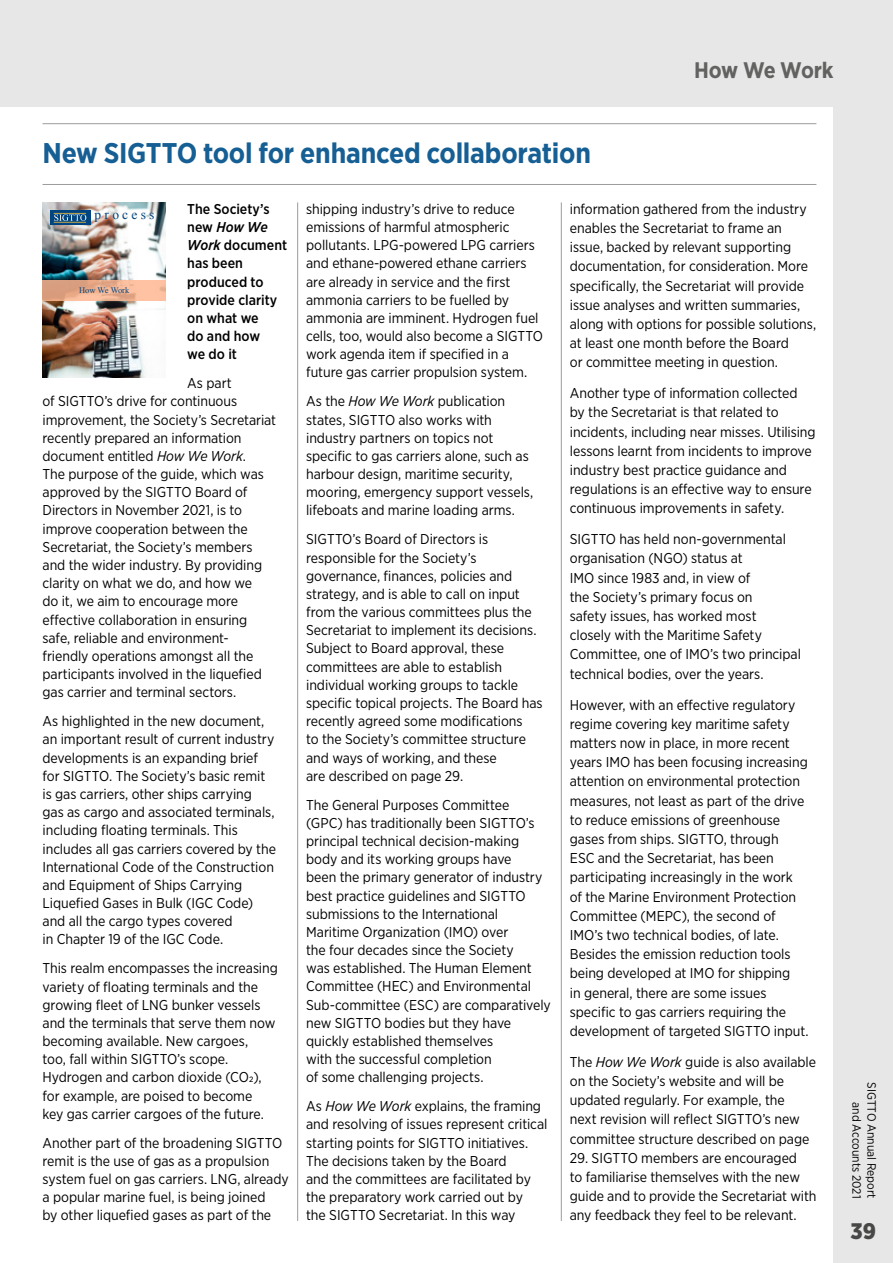
<style>
.page{position:relative;width:893px;height:1263px;background:#fff}
.page>*{position:absolute;margin:0;border:0;box-sizing:border-box;transform-origin:0 0}
.t1{font:700 28.5px "Gotham Narrow";letter-spacing:-.01em;color:#165f94}
.t2{font:700 22.5px "Gotham Narrow";letter-spacing:-.02em;color:#626261}
.t3{font:900 22.5px "Gotham Narrow";color:#484847}
.t4{font:14.25px/18.1px "Gotham Narrow";letter-spacing:-.005em;color:#000}
.t5{font:500 14.25px/18.1px "Gotham Narrow";color:#000}
.t6{font:13.5px "Times New Roman";letter-spacing:.24em;color:#00427b}
.t7{font:12px/15px "Gotham Narrow";color:#000;text-align:right}
.t8{font:8.55px "Times New Roman";color:#00427b}
.s1{font-style:italic}
</style>
<div class="page">
<div style="left:833px;top:106px;width:60px;height:1157px;background:#e8e7e7"></div>
<div style="left:0;top:0;width:893px;height:106px;background:#e8e7e7"></div>
<hr style="left:43px;top:123px;width:773px;height:1px;background:#9c9c9d">
<hr style="left:43px;top:184px;width:773px;height:1px;background:#9c9c9d">
<hr style="left:297px;top:202px;width:1px;height:1019px;background:#9c9c9d">
<hr style="left:561px;top:202px;width:1px;height:1019px;background:#9c9c9d">
<img style="left:43px;top:202px;width:123px;height:175px">
<svg style="left:43px;top:280px;width:123px;height:21px;background:#ecb090"></svg>
<svg style="left:50px;top:210px;width:41px;height:15px"></svg>
<svg style="left:54px;top:214px;width:32px;height:7px"></svg>
<hr style="left:54px;top:213px;width:32px;height:1px;background:#c2a94a">
<hr style="left:54px;top:222px;width:32px;height:1px;background:#c2a94a">
<h2 class="t2" style="left:694px;top:55px;width:141px">How We Work</h2>
<h1 class="t1" style="left:43px;top:135px;width:550px">New SIGTTO tool for enhanced collaboration</h1>
<p class="t5" style="left:187px;top:200px;width:101px">The Society’s new <span class="s1">How We<br>Work</span> document has been produced to provide clarity on what we<br>do and how<br>we do it</p>
<p class="t4" style="left:43px;top:374px;width:235px;text-indent:145px">As part<br>of SIGTTO’s drive for continuous improvement, the Society’s Secretariat recently prepared an information document entitled <span class="s1">How We Work</span>.<br>The purpose of the guide, which was approved by the SIGTTO Board of<br>Directors in November 2021, is to improve cooperation between the<br>Secretariat, the Society’s members and the wider industry. By providing clarity on what we do, and how we<br>do it, we aim to encourage more effective collaboration in ensuring safe, reliable and environment&shy;friendly operations amongst all the participants involved in the liquefied gas carrier and terminal sectors.</p>
<p class="t4" style="left:43px;top:712px;width:235px">As highlighted in the new document, an important result of current industry developments is an expanding brief for SIGTTO. The Society’s basic remit is gas carriers, other ships carrying gas as cargo and associated terminals, including floating terminals. This includes all gas carriers covered by the International Code of the Construction and Equipment of Ships Carrying Liquefied Gases in Bulk (IGC Code) and all the cargo types covered<br>in Chapter 19 of the IGC Code.</p>
<p class="t4" style="left:43px;top:959px;width:237px">This realm encompasses the increasing variety of floating terminals and the growing fleet of LNG bunker vessels and the terminals that serve them now becoming available. New cargoes,<br>too, fall within SIGTTO’s scope.<br>Hydrogen and carbon dioxide (CO2), for example, are poised to become<br>key gas carrier cargoes of the future.</p>
<p class="t4" style="left:43px;top:1133px;width:248px">Another part of the broadening SIGTTO remit is the use of gas as a propulsion system fuel on gas carriers. LNG, already a popular marine fuel, is being joined<br>by other liquefied gases as part of the</p>
<p class="t6" style="left:95px;top:206px;width:61px">process</p>
<p class="t8" style="left:79px;top:285px;width:52px">How We Work</p>
<p class="t4" style="left:306px;top:199px;width:238px">shipping industry’s drive to reduce emissions of harmful atmospheric pollutants. LPG-powered LPG carriers and ethane-powered ethane carriers are already in service and the first ammonia carriers to be fuelled by ammonia are imminent. Hydrogen fuel cells, too, would also become a SIGTTO work agenda item if specified in a future gas carrier propulsion system.</p>
<p class="t4" style="left:306px;top:392px;width:229px">As the <span class="s1">How We Work</span> publication states, SIGTTO also works with industry partners on topics not specific to gas carriers alone, such as harbour design, maritime security, mooring, emergency support vessels, lifeboats and marine loading arms.</p>
<p class="t4" style="left:306px;top:530px;width:238px">SIGTTO’s Board of Directors is responsible for the Society’s governance, finances, policies and strategy, and is able to call on input from the various committees plus the Secretariat to implement its decisions.<br>Subject to Board approval, these committees are able to establish individual working groups to tackle specific topical projects. The Board has recently agreed some modifications<br>to the Society’s committee structure and ways of working, and these<br>are described on page 29.</p>
<p class="t4" style="left:306px;top:795px;width:246px">The General Purposes Committee<br>(GPC) has traditionally been SIGTTO’s principal technical decision-making body and its working groups have<br>been the primary generator of industry best practice guidelines and SIGTTO submissions to the International Maritime Organization (IMO) over<br>the four decades since the Society<br>was established. The Human Element Committee (HEC) and Environmental Sub-committee (ESC) are comparatively new SIGTTO bodies but they have quickly established themselves<br>with the successful completion<br>of some challenging projects.</p>
<p class="t4" style="left:306px;top:1097px;width:243px">As <span class="s1">How We Work</span> explains, the framing and resolving of issues represent critical starting points for SIGTTO initiatives.<br>The decisions taken by the Board<br>and the committees are facilitated by the preparatory work carried out by<br>the SIGTTO Secretariat. In this way</p>
<p class="t4" style="left:570px;top:199px;width:248px;line-height:19.2px">information gathered from the industry enables the Secretariat to frame an issue, backed by relevant supporting documentation, for consideration. More specifically, the Secretariat will provide issue analyses and written summaries, along with options for possible solutions, at least one month before the Board<br>or committee meeting in question.</p>
<p class="t4" style="left:570px;top:383px;width:247px;line-height:19.2px">Another type of information collected by the Secretariat is that related to incidents, including near misses. Utilising lessons learnt from incidents to improve industry best practice guidance and regulations is an effective way to ensure continuous improvements in safety.</p>
<p class="t4" style="left:570px;top:529px;width:233px;line-height:19.2px">SIGTTO has held non-governmental organisation (NGO) status at<br>IMO since 1983 and, in view of<br>the Society’s primary focus on<br>safety issues, has worked most closely with the Maritime Safety<br>Committee, one of IMO’s two principal technical bodies, over the years.</p>
<p class="t4" style="left:570px;top:695px;width:240px;line-height:19.2px">However, with an effective regulatory regime covering key maritime safety matters now in place, in more recent years IMO has been focusing increasing attention on environmental protection measures, not least as part of the drive to reduce emissions of greenhouse gases from ships. SIGTTO, through<br>ESC and the Secretariat, has been participating increasingly in the work of the Marine Environment Protection Committee (MEPC), the second of IMO’s two technical bodies, of late.<br>Besides the emission reduction tools being developed at IMO for shipping<br>in general, there are some issues specific to gas carriers requiring the development of targeted SIGTTO input.</p>
<p class="t4" style="left:570px;top:1052px;width:248px;line-height:19.2px">The <span class="s1">How We Work</span> guide is also available on the Society’s website and will be updated regularly. For example, the<br>next revision will reflect SIGTTO’s new committee structure described on page</p>
<p class="t4" style="left:570px;top:1148px;width:248px;line-height:19.2px">29. SIGTTO members are encouraged<br>to familiarise themselves with the new guide and to provide the Secretariat with any feedback they feel to be relevant.</p>
<p class="t7" style="left:879px;top:1082px;width:118px;rotate:90deg">SIGTTO Annual Report and Accounts 2021</p>
<h2 class="t3" style="left:851px;top:1216px;width:27px">39</h2>
</div>
